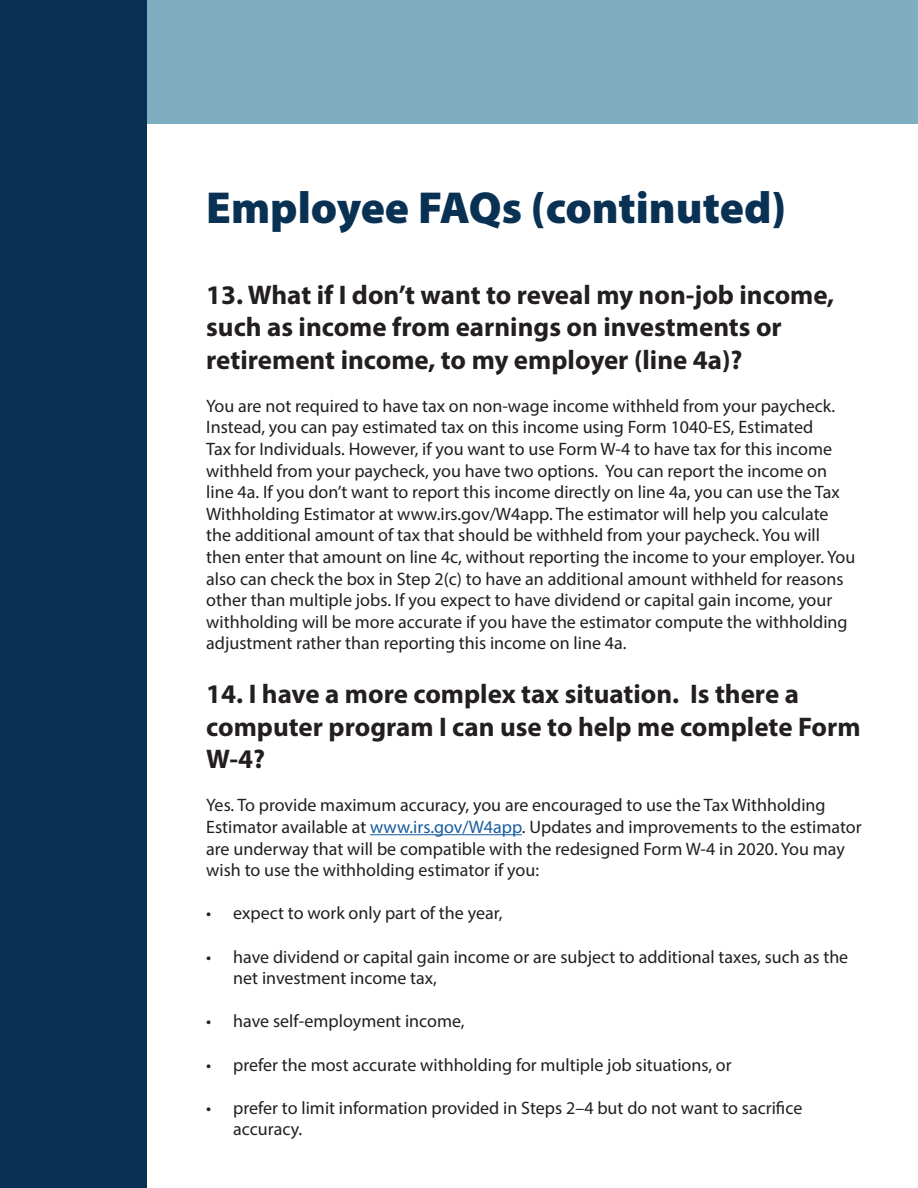
<style>
.page{position:relative;width:918px;height:1188px;background:#fff}
.page>*{position:absolute;margin:0;border:0;box-sizing:border-box;transform-origin:0 0}
.t1{font:900 45px "Myriad Pro";color:#093153}
.t2{font:700 27px/32.4px "Myriad Pro";color:#231f20}
.t3{font:18px/21.6px "Myriad Pro";color:#231f20}
.s1{color:#175d9e}
</style>
<div class="page">
<div style="left:0;top:0;width:918px;height:123px;background:#80aec1"></div>
<div style="left:0;top:0;width:147px;height:1188px;background:#093153"></div>
<hr style="left:370px;top:834px;width:152px;height:1px;background:#175d9e">
<p class="t1" style="left:206px;top:178px;width:582px">Employee FAQs (continuted)</p>
<p class="t2" style="left:206px;top:278px;width:630px">13. What if I don’t want to reveal my non-job income, such as income from earnings on investments or retirement income, to my employer (line 4a)?</p>
<p class="t3" style="left:206px;top:395px;width:651px">You are not required to have tax on non-wage income withheld from your paycheck.<br>Instead, you can pay estimated tax on this income using Form 1040-ES, Estimated<br>Tax for Individuals. However, if you want to use Form W-4 to have tax for this income withheld from your paycheck, you have two options. You can report the income on line 4a. If you don’t want to report this income directly on line 4a, you can use the Tax Withholding Estimator at www.irs.gov/W4app. The estimator will help you calculate the additional amount of tax that should be withheld from your paycheck. You will then enter that amount on line 4c, without reporting the income to your employer. You also can check the box in Step 2(c) to have an additional amount withheld for reasons other than multiple jobs. If you expect to have dividend or capital gain income, your withholding will be more accurate if you have the estimator compute the withholding adjustment rather than reporting this income on line 4a.</p>
<p class="t2" style="left:206px;top:677px;width:656px">14. I have a more complex tax situation. Is there a computer program I can use to help me complete Form<br>W-4?</p>
<p class="t3" style="left:206px;top:794px;width:657px">Yes. To provide maximum accuracy, you are encouraged to use the Tax Withholding Estimator available at <span class="s1">www.irs.gov/W4app</span>. Updates and improvements to the estimator are underway that will be compatible with the redesigned Form W-4 in 2020. You may wish to use the withholding estimator if you:</p>
<p class="t3" style="left:206px;top:902px;width:298px">• expect to work only part of the year,</p>
<p class="t3" style="left:233px;top:945px;width:617px;text-indent:-27px">• have dividend or capital gain income or are subject to additional taxes, such as the net investment income tax,</p>
<p class="t3" style="left:206px;top:1010px;width:260px">• have self-employment income,</p>
<p class="t3" style="left:206px;top:1053px;width:527px">• prefer the most accurate withholding for multiple job situations, or</p>
<p class="t3" style="left:233px;top:1097px;width:571px;text-indent:-27px">• prefer to limit information provided in Steps 2–4 but do not want to sacrifice accuracy.</p>
</div>
